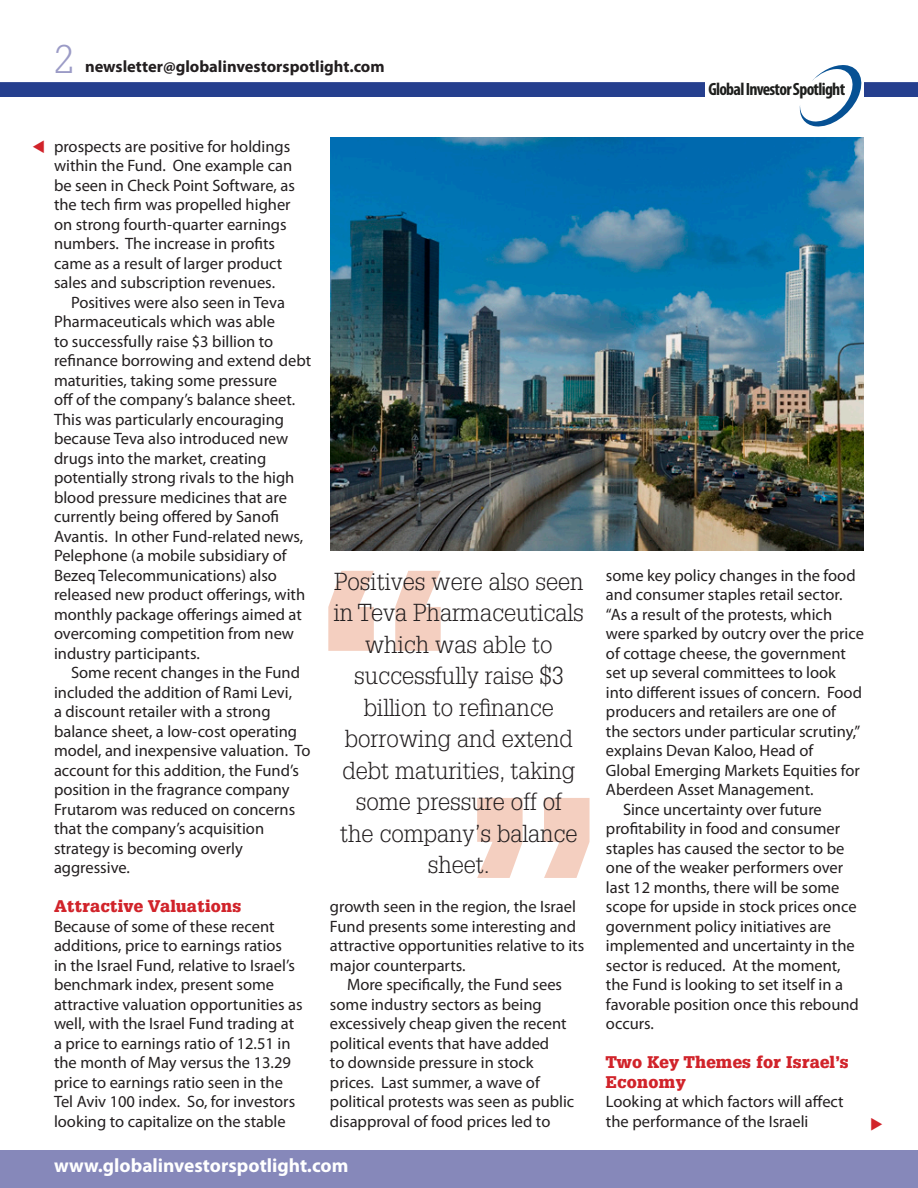
<style>
.page{position:relative;width:918px;height:1188px;background:#fff}
.page>*{position:absolute;margin:0;border:0;box-sizing:border-box;transform-origin:0 0}
.t1{font:900 261.3px "Glypha";color:#f4cfc0}
.t2{font:300 39px "Glypha";color:#9b9bc6}
.GIS_quote{font:300 24px/31.5px "Glypha";color:#231f20;text-align:center}
.t3{font:700 19.35px "Myriad Pro";color:#fff}
.t4{font:700 condensed 17.85px "Myriad Pro";letter-spacing:-.04em;color:#1e1f1d}
.gis_body_1{font:16.5px/19.5px "Myriad Pro";color:#231f20}
.GIS_x_head{font:900 16.5px/19.5px "Glypha";letter-spacing:.02em;color:#d1232a}
.t5{font:700 16.5px "Myriad Pro";color:#231f20}
</style>
<div class="page">
<div style="left:0;top:0;width:918px;height:97px;background:#253f8e"></div>
<div style="left:0;top:0;width:918px;height:82px;background:#fff"></div>
<div style="left:706px;top:16px;width:158px;height:122px;background:#fff"></div>
<svg style="left:799px;top:65px;width:62px;height:61px"></svg>
<div style="left:0;top:1150px;width:918px;height:38px;background:#8688ba"></div>
<img style="left:330px;top:137px;width:534px;height:413px">
<p class="t2" style="left:54px;top:37px;width:21px">2</p>
<p class="t5" style="left:85px;top:55px;width:301px">newsletter@globalinvestorspotlight.com</p>
<p class="gis_body_1" style="left:54px;top:136px;width:242px">prospects are positive for holdings within the Fund. One example can be seen in Check Point Software, as the tech firm was propelled higher on strong fourth-quarter earnings numbers. The increase in profits came as a result of larger product sales and subscription revenues.</p>
<p class="gis_body_1" style="left:54px;top:292px;width:259px;text-indent:17px">Positives were also seen in Teva Pharmaceuticals which was able<br>to successfully raise $3 billion to refinance borrowing and extend debt maturities, taking some pressure<br>off of the company’s balance sheet.<br>This was particularly encouraging because Teva also introduced new drugs into the market, creating potentially strong rivals to the high blood pressure medicines that are currently being offered by Sanofi Avantis. In other Fund-related news, Pelephone (a mobile subsidiary of Bezeq Telecommunications) also released new product offerings, with monthly package offerings aimed at overcoming competition from new industry participants.</p>
<p class="gis_body_1" style="left:54px;top:663px;width:258px;text-indent:17px">Some recent changes in the Fund included the addition of Rami Levi,<br>a discount retailer with a strong balance sheet, a low-cost operating model, and inexpensive valuation. To account for this addition, the Fund’s position in the fragrance company<br>Frutarom was reduced on concerns that the company’s acquisition strategy is becoming overly aggressive.</p>
<p class="GIS_x_head" style="left:54px;top:896px;width:189px">Attractive Valuations</p>
<p class="gis_body_1" style="left:54px;top:916px;width:250px">Because of some of these recent additions, price to earnings ratios<br>in the Israel Fund, relative to Israel’s benchmark index, present some attractive valuation opportunities as well, with the Israel Fund trading at a price to earnings ratio of 12.51 in the month of May versus the 13.29 price to earnings ratio seen in the Tel Aviv 100 index. So, for investors looking to capitalize on the stable</p>
<p class="t1" style="left:312px;top:506px;width:147px">“</p>
<p class="GIS_quote" style="left:334px;top:566px;width:252px">Positives were also seen in Teva Pharmaceuticals which was able to successfully raise $3 billion to refinance borrowing and extend debt maturities, taking some pressure off of<br>the company’s balance sheet.</p>
<p class="t1" style="left:606px;top:942px;width:147px;rotate:-180deg">“</p>
<p class="gis_body_1" style="left:330px;top:897px;width:256px">growth seen in the region, the Israel Fund presents some interesting and attractive opportunities relative to its major counterparts.</p>
<p class="gis_body_1" style="left:330px;top:975px;width:246px;text-indent:17px">More specifically, the Fund sees some industry sectors as being excessively cheap given the recent political events that have added<br>to downside pressure in stock prices. Last summer, a wave of political protests was seen as public disapproval of food prices led to</p>
<p class="t3" style="left:54px;top:1153px;width:296px">www.globalinvestorspotlight.com</p>
<p class="t4" style="left:708px;top:78px;width:138px">Global Investor Spotlight</p>
<p class="gis_body_1" style="left:606px;top:565px;width:260px">some key policy changes in the food and consumer staples retail sector. “As a result of the protests, which were sparked by outcry over the price of cottage cheese, the government set up several committees to look into different issues of concern. Food producers and retailers are one of<br>the sectors under particular scrutiny,” explains Devan Kaloo, Head of<br>Global Emerging Markets Equities for Aberdeen Asset Management.</p>
<p class="gis_body_1" style="left:606px;top:799px;width:254px;text-indent:17px">Since uncertainty over future profitability in food and consumer staples has caused the sector to be one of the weaker performers over last 12 months, there will be some scope for upside in stock prices once government policy initiatives are implemented and uncertainty in the sector is reduced. At the moment, the Fund is looking to set itself in a favorable position once this rebound occurs.</p>
<p class="GIS_x_head" style="left:606px;top:1053px;width:244px">Two Key Themes for Israel’s<br>Economy</p>
<p class="gis_body_1" style="left:606px;top:1092px;width:239px">Looking at which factors will affect the performance of the Israeli</p>
</div>
